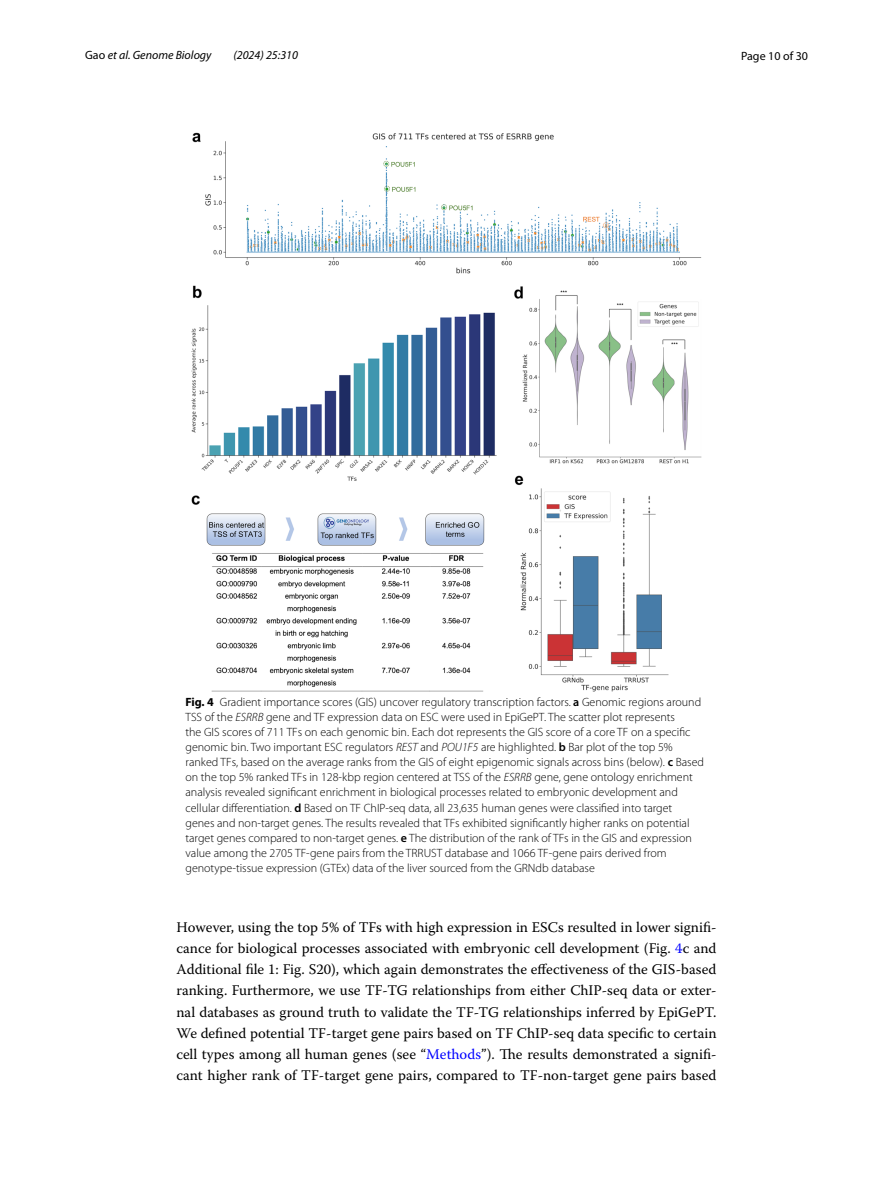
<style>
.page{position:relative;width:893px;height:1187px;background:#fff}
.page>*{position:absolute;margin:0;border:0;box-sizing:border-box;transform-origin:0 0}
.t1{font:14.7px/21.3px "Warnock Pro";color:#000;text-align:justify}
.t2{font:300 12px/15px "Myriad Pro";color:#000}
.t3{font:italic 12px "Myriad Pro";color:#000}
.t4{font:12px "Myriad Pro";color:#000}
.s1{font-style:normal}
.s2{font-weight:700}
.s3{font-weight:600}
.s4{font-style:italic}
.s5{color:#00f}
</style>
<div class="page">
<img style="left:191px;top:133px;width:511px;height:558px">
<p class="t3" style="left:85px;top:48px;width:128px"><span class="s1">Gao</span> et al. Genome Biology</p>
<p class="t3" style="left:233px;top:48px;width:66px">(2024) 25:310</p>
<p class="t4" style="left:741px;top:48px;width:68px">Page 10 of 30</p>
<p class="t2" style="left:185px;top:695px;width:520px"><span class="s2">Fig. 4</span> Gradient importance scores (GIS) uncover regulatory transcription factors. <span class="s3">a</span> Genomic regions around TSS of the <span class="s4">ESRRB</span> gene and TF expression data on ESC were used in EpiGePT. The scatter plot represents<br>the GIS scores of 711 TFs on each genomic bin. Each dot represents the GIS score of a core TF on a specific genomic bin. Two important ESC regulators <span class="s4">REST</span> and <span class="s4">POU1F5</span> are highlighted. <span class="s3">b</span> Bar plot of the top 5% ranked TFs, based on the average ranks from the GIS of eight epigenomic signals across bins (below). <span class="s3">c</span> Based on the top 5% ranked TFs in 128-kbp region centered at TSS of the <span class="s4">ESRRB</span> gene, gene ontology enrichment analysis revealed significant enrichment in biological processes related to embryonic development and cellular differentiation. <span class="s3">d</span> Based on TF ChIP-seq data, all 23,635 human genes were classified into target genes and non-target genes. The results revealed that TFs exhibited significantly higher ranks on potential target genes compared to non-target genes. <span class="s3">e</span> The distribution of the rank of TFs in the GIS and expression value among the 2705 TF-gene pairs from the TRRUST database and 1066 TF-gene pairs derived from genotype-tissue expression (GTEx) data of the liver sourced from the GRNdb database</p>
<p class="t1" style="left:176px;top:915px;width:542px">However, using the top 5% of TFs with high expression in ESCs resulted in lower signifi&shy;cance for biological processes associated with embryonic cell development (Fig. <span class="s5">4</span>c and Additional file 1: Fig. S20), which again demonstrates the effectiveness of the GIS-based ranking. Furthermore, we use TF-TG relationships from either ChIP-seq data or exter&shy;nal databases as ground truth to validate the TF-TG relationships inferred by EpiGePT.<br>We defined potential TF-target gene pairs based on TF ChIP-seq data specific to certain cell types among all human genes (see “<span class="s5">Methods</span>”). The results demonstrated a signifi&shy;cant higher rank of TF-target gene pairs, compared to TF-non-target gene pairs based</p>
</div>
